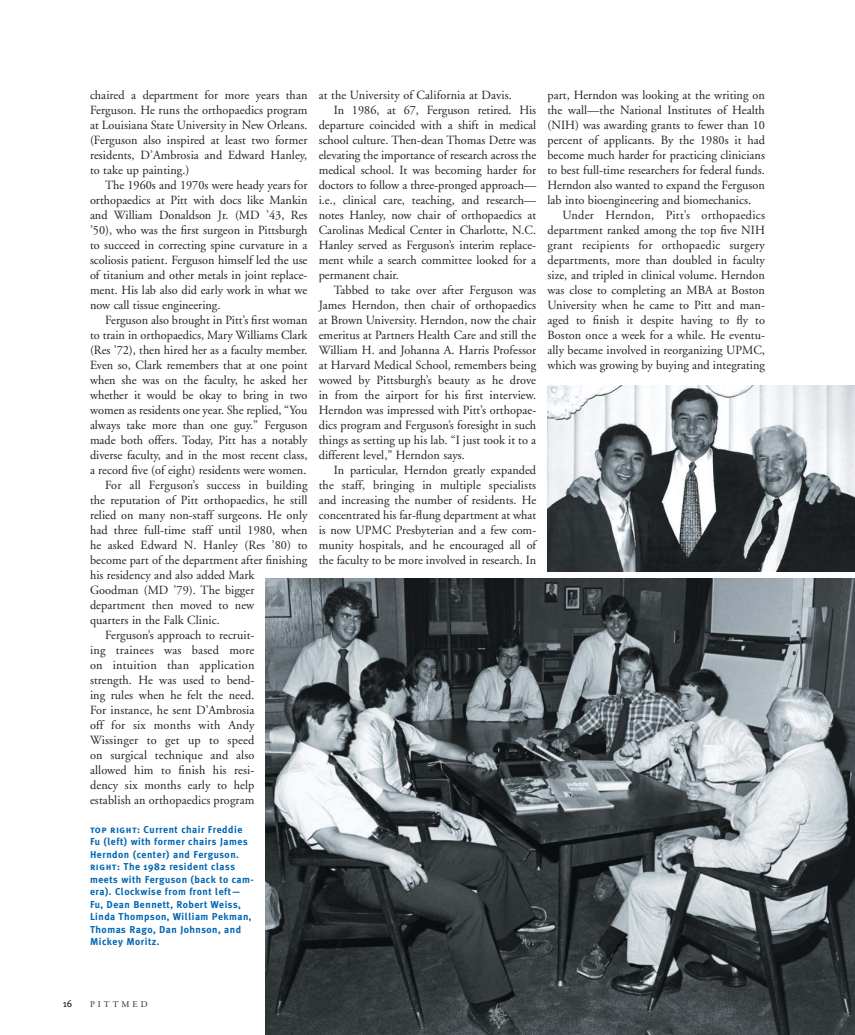
<style>
.page{position:relative;width:855px;height:1035px;background:#fff}
.page>*{position:absolute;margin:0;border:0;box-sizing:border-box;transform-origin:0 0}
.t1{font:12.5px/15px "Adobe Garamond";letter-spacing:.005em;color:#231f20;text-align:justify}
.t2{font:700 10px/12.5px "Meta Plus";letter-spacing:.05em;color:#0066b3}
.t3{font:10px "Meta Plus";color:#231f20}
.t4{font:8.75px "Adobe Garamond";letter-spacing:.35em;color:#231f20}
.s1{font-family:"Meta Plus Bold Caps";font-weight:400}
</style>
<div class="page">
<img style="left:548px;top:386px;width:307px;height:186px">
<img style="left:266px;top:579px;width:589px;height:456px">
<p class="t1" style="left:90px;top:89px;width:219px">chaired a department for more years than Ferguson. He runs the orthopaedics program at Louisiana State University in New Orleans. (Ferguson also inspired at least two former residents, D’Ambrosia and Edward Hanley, to take up painting.)</p>
<p class="t1" style="left:90px;top:179px;width:219px;text-indent:15px">The 1960s and 1970s were heady years for orthopaedics at Pitt with docs like Mankin and William Donaldson Jr. (MD ’43, Res ’50), who was the first surgeon in Pittsburgh to succeed in correcting spine curvature in a scoliosis patient. Ferguson himself led the use of titanium and other metals in joint replace&shy;ment. His lab also did early work in what we now call tissue engineering.</p>
<p class="t1" style="left:105px;top:314px;width:204px">Ferguson also brought in Pitt’s first woman</p>
<p class="t1" style="left:90px;top:329px;width:219px">to train in orthopaedics, Mary Williams Clark</p>
<p class="t1" style="left:90px;top:344px;width:219px">(Res ’72), then hired her as a faculty member.</p>
<p class="t1" style="left:90px;top:359px;width:219px">Even so, Clark remembers that at one point</p>
<p class="t1" style="left:90px;top:374px;width:219px">when she was on the faculty, he asked her</p>
<p class="t1" style="left:90px;top:389px;width:219px">whether it would be okay to bring in two</p>
<p class="t1" style="left:90px;top:404px;width:219px">women as residents one year. She replied, “You</p>
<p class="t1" style="left:90px;top:419px;width:219px">always take more than one guy.” Ferguson</p>
<p class="t1" style="left:90px;top:434px;width:219px">made both offers. Today, Pitt has a notably</p>
<p class="t1" style="left:90px;top:449px;width:219px">diverse faculty, and in the most recent class,</p>
<p class="t1" style="left:90px;top:464px;width:218px">a record five (of eight) residents were women.</p>
<p class="t1" style="left:105px;top:479px;width:204px">For all Ferguson’s success in building</p>
<p class="t1" style="left:90px;top:494px;width:219px">the reputation of Pitt orthopaedics, he still</p>
<p class="t1" style="left:90px;top:509px;width:219px">relied on many non-staff surgeons. He only</p>
<p class="t1" style="left:90px;top:524px;width:219px">had three full-time staff until 1980, when</p>
<p class="t1" style="left:90px;top:539px;width:219px">he asked Edward N. Hanley (Res ’80) to</p>
<p class="t1" style="left:90px;top:554px;width:219px">become part of the department after finishing</p>
<p class="t1" style="left:90px;top:569px;width:166px">his residency and also added Mark</p>
<p class="t1" style="left:90px;top:584px;width:166px">Goodman (MD ’79). The bigger</p>
<p class="t1" style="left:90px;top:599px;width:166px">department then moved to new</p>
<p class="t1" style="left:90px;top:614px;width:131px">quarters in the Falk Clinic.</p>
<p class="t1" style="left:105px;top:629px;width:151px">Ferguson’s approach to recruit-</p>
<p class="t1" style="left:90px;top:644px;width:166px">ing trainees was based more</p>
<p class="t1" style="left:90px;top:659px;width:166px">on intuition than application</p>
<p class="t1" style="left:90px;top:674px;width:166px">strength. He was used to bend-</p>
<p class="t1" style="left:90px;top:689px;width:166px">ing rules when he felt the need.</p>
<p class="t1" style="left:90px;top:704px;width:166px">For instance, he sent D’Ambrosia</p>
<p class="t1" style="left:90px;top:719px;width:166px">off for six months with Andy</p>
<p class="t1" style="left:90px;top:734px;width:166px">Wissinger to get up to speed</p>
<p class="t1" style="left:90px;top:749px;width:166px">on surgical technique and also</p>
<p class="t1" style="left:90px;top:764px;width:166px">allowed him to finish his resi-</p>
<p class="t1" style="left:90px;top:779px;width:166px">dency six months early to help</p>
<p class="t1" style="left:90px;top:794px;width:166px">establish an orthopaedics program</p>
<p class="t2" style="left:90px;top:824px;width:165px"><span class="s1">top right:</span> Current chair Freddie<br>Fu (left) with former chairs James<br>Herndon (center) and Ferguson. <span class="s1">right:</span> The 1982 resident class meets with Ferguson (back to cam&shy;era). Clockwise from front left—<br>Fu, Dean Bennett, Robert Weiss,<br>Linda Thompson, William Pekman,<br>Thomas Rago, Dan Johnson, and<br>Mickey Moritz.</p>
<p class="t1" style="left:319px;top:89px;width:195px">at the University of California at Davis.</p>
<p class="t1" style="left:334px;top:104px;width:204px">In 1986, at 67, Ferguson retired. His</p>
<p class="t1" style="left:319px;top:119px;width:219px">departure coincided with a shift in medical</p>
<p class="t1" style="left:319px;top:134px;width:219px">school culture. Then-dean Thomas Detre was</p>
<p class="t1" style="left:319px;top:149px;width:219px">elevating the importance of research across the</p>
<p class="t1" style="left:319px;top:164px;width:219px">medical school. It was becoming harder for</p>
<p class="t1" style="left:319px;top:179px;width:219px">doctors to follow a three-pronged approach—</p>
<p class="t1" style="left:319px;top:194px;width:219px">i.e., clinical care, teaching, and research—</p>
<p class="t1" style="left:319px;top:209px;width:219px">notes Hanley, now chair of orthopaedics at</p>
<p class="t1" style="left:319px;top:224px;width:219px">Carolinas Medical Center in Charlotte, N.C.</p>
<p class="t1" style="left:319px;top:239px;width:219px">Hanley served as Ferguson’s interim replace-</p>
<p class="t1" style="left:319px;top:254px;width:219px">ment while a search committee looked for a</p>
<p class="t1" style="left:319px;top:269px;width:82px">permanent chair.</p>
<p class="t1" style="left:334px;top:284px;width:204px">Tabbed to take over after Ferguson was</p>
<p class="t1" style="left:319px;top:299px;width:219px">James Herndon, then chair of orthopaedics</p>
<p class="t1" style="left:319px;top:314px;width:219px">at Brown University. Herndon, now the chair</p>
<p class="t1" style="left:319px;top:329px;width:219px">emeritus at Partners Health Care and still the</p>
<p class="t1" style="left:319px;top:344px;width:219px">William H. and Johanna A. Harris Professor</p>
<p class="t1" style="left:319px;top:359px;width:219px">at Harvard Medical School, remembers being</p>
<p class="t1" style="left:319px;top:374px;width:219px">wowed by Pittsburgh’s beauty as he drove</p>
<p class="t1" style="left:319px;top:389px;width:219px">in from the airport for his first interview.</p>
<p class="t1" style="left:319px;top:404px;width:219px">Herndon was impressed with Pitt’s orthopae-</p>
<p class="t1" style="left:319px;top:419px;width:219px">dics program and Ferguson’s foresight in such</p>
<p class="t1" style="left:319px;top:434px;width:219px">things as setting up his lab. “I just took it to a</p>
<p class="t1" style="left:319px;top:449px;width:148px">different level,” Herndon says.</p>
<p class="t1" style="left:334px;top:464px;width:204px">In particular, Herndon greatly expanded</p>
<p class="t1" style="left:319px;top:479px;width:219px">the staff, bringing in multiple specialists</p>
<p class="t1" style="left:319px;top:494px;width:219px">and increasing the number of residents. He</p>
<p class="t1" style="left:319px;top:509px;width:219px">concentrated his far-flung department at what</p>
<p class="t1" style="left:319px;top:524px;width:219px">is now UPMC Presbyterian and a few com-</p>
<p class="t1" style="left:319px;top:539px;width:219px">munity hospitals, and he encouraged all of</p>
<p class="t1" style="left:319px;top:554px;width:219px">the faculty to be more involved in research. In</p>
<p class="t1" style="left:548px;top:89px;width:219px">part, Herndon was looking at the writing on the wall—the National Institutes of Health (NIH) was awarding grants to fewer than 10 percent of applicants. By the 1980s it had become much harder for practicing clinicians to best full-time researchers for federal funds.<br>Herndon also wanted to expand the Ferguson lab into bioengineering and biomechanics.</p>
<p class="t1" style="left:548px;top:209px;width:219px;text-indent:15px">Under Herndon, Pitt’s orthopaedics department ranked among the top five NIH grant recipients for orthopaedic surgery departments, more than doubled in faculty size, and tripled in clinical volume. Herndon was close to completing an MBA at Boston University when he came to Pitt and man&shy;aged to finish it despite having to fly to Boston once a week for a while. He eventu&shy;ally became involved in reorganizing UPMC, which was growing by buying and integrating</p>
<p class="t3" style="left:63px;top:997px;width:11px">16</p>
<p class="t4" style="left:90px;top:1000px;width:59px">PITTMED</p>
</div>
